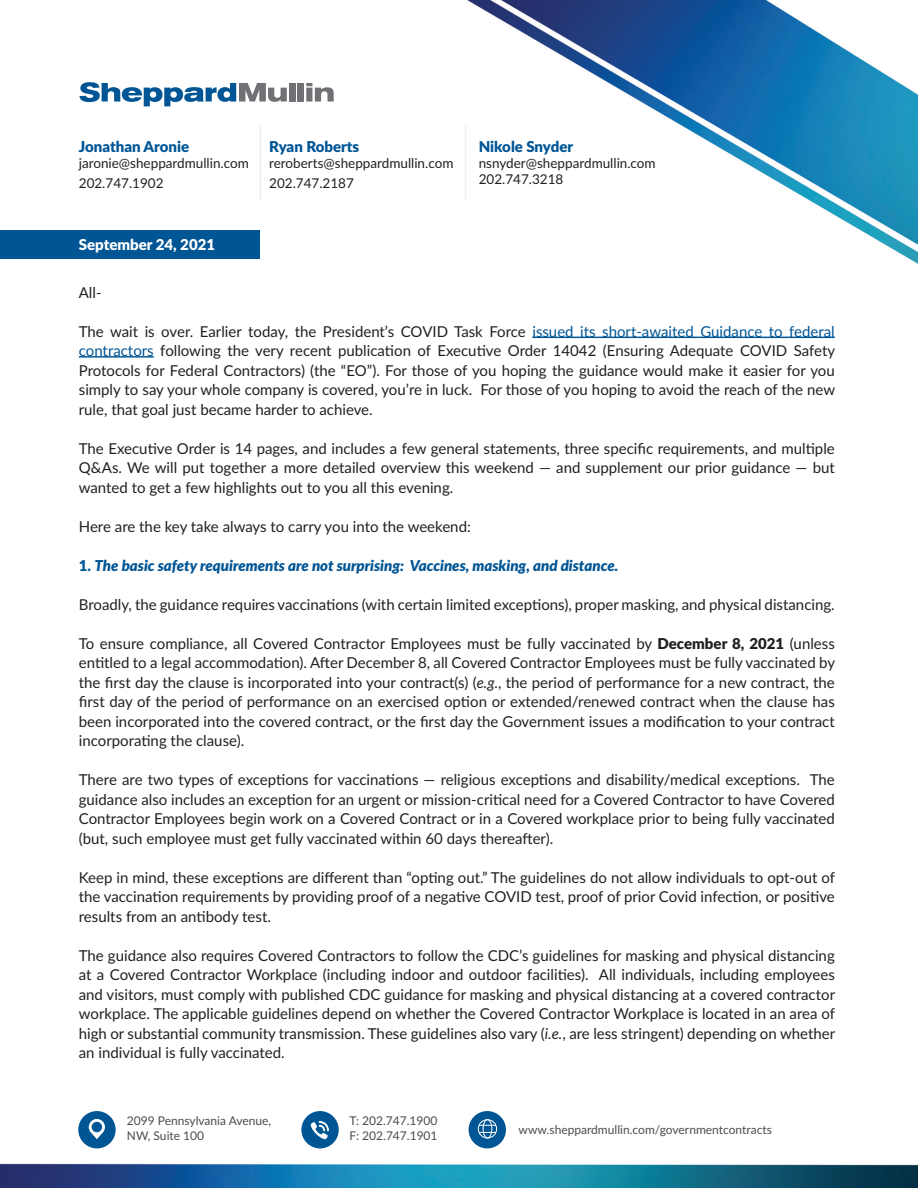
<style>
.page{position:relative;width:918px;height:1188px;background:#fff}
.page>*{position:absolute;margin:0;border:0;box-sizing:border-box;transform-origin:0 0}
.t1{font:15px/19.5px "Lato";color:#231f20;text-align:justify}
.t2{font:italic 900 15px "Lato";color:#005595}
.t3{font:900 15px "Lato";color:#005595}
.t4{font:900 15px "Lato";color:#fff}
.t5{font:13.5px "Lato";color:#231f20}
.t6{font:12px/14.4px "Lato";color:#4b4c4d}
.s1{color:#005595}
.s2{font-style:normal}
.s3{font-weight:900}
.s4{font-style:italic}
</style>
<div class="page">
<img style="left:0;top:0;width:918px;height:1188px">
<svg style="left:79px;top:82px;width:208px;height:24px"></svg>
<div style="left:289px;top:83px;width:6px;height:19px;background:#717074"></div>
<div style="left:298px;top:83px;width:6px;height:19px;background:#717074"></div>
<svg style="left:306px;top:83px;width:28px;height:19px"></svg>
<hr style="left:532px;top:337px;width:303px;height:1px;background:#005595">
<hr style="left:79px;top:356px;width:75px;height:2px;background:#005595">
<hr style="left:260px;top:126px;width:1px;height:75px;background:#edf1f6">
<div style="left:78px;top:1111px;width:38px;height:37px;background:#005595;border-radius:50%"></div>
<svg style="left:89px;top:1119px;width:16px;height:20px"></svg>
<div style="left:301px;top:1111px;width:38px;height:37px;background:#005595;border-radius:50%"></div>
<svg style="left:310px;top:1121px;width:19px;height:19px"></svg>
<div style="left:469px;top:1111px;width:37px;height:37px;background:#005595;border-radius:50%"></div>
<div style="left:478px;top:1119px;width:19px;height:19px;border:1px solid #fff;border-radius:50%"></div>
<div style="left:483px;top:1119px;width:9px;height:19px;border:1px solid #fff;border-radius:50%"></div>
<svg style="left:479px;top:1125px;width:17px;height:1px"></svg>
<svg style="left:479px;top:1132px;width:17px;height:1px"></svg>
<hr style="left:465px;top:126px;width:1px;height:75px;background:#edf1f6">
<div style="left:0;top:230px;width:260px;height:29px;background:#005595"></div>
<p class="t3" style="left:79px;top:135px;width:112px">Jonathan Aronie</p>
<p class="t5" style="left:79px;top:154px;width:172px">jaronie@sheppardmullin.com</p>
<p class="t5" style="left:79px;top:173px;width:86px">202.747.1902</p>
<p class="t4" style="left:79px;top:233px;width:138px">September 24, 2021</p>
<p class="t3" style="left:269px;top:135px;width:92px">Ryan Roberts</p>
<p class="t5" style="left:269px;top:154px;width:186px">reroberts@sheppardmullin.com</p>
<p class="t5" style="left:269px;top:173px;width:86px">202.747.2187</p>
<p class="t3" style="left:479px;top:135px;width:96px">Nikole Snyder</p>
<p class="t5" style="left:479px;top:154px;width:179px">nsnyder@sheppardmullin.com</p>
<p class="t5" style="left:479px;top:170px;width:86px">202.747.3218</p>
<p class="t1" style="left:79px;top:282px;width:24px">All-</p>
<p class="t1" style="left:79px;top:321px;width:758px">The wait is over. Earlier today, the President’s COVID Task Force <span class="s1">issued its short-awaited Guidance to federal contractors</span> following the very recent publication of Executive Order 14042 (Ensuring Adequate COVID Safety Protocols for Federal Contractors) (the “EO”). For those of you hoping the guidance would make it easier for you simply to say your whole company is covered, you’re in luck. For those of you hoping to avoid the reach of the new rule, that goal just became harder to achieve.</p>
<p class="t1" style="left:79px;top:438px;width:757px">The Executive Order is 14 pages, and includes a few general statements, three specific requirements, and multiple Q&amp;As. We will put together a more detailed overview this weekend — and supplement our prior guidance — but wanted to get a few highlights out to you all this evening.</p>
<p class="t1" style="left:79px;top:516px;width:393px">Here are the key take always to carry you into the weekend:</p>
<p class="t2" style="left:79px;top:554px;width:541px"><span class="s2">1.</span> The basic safety requirements are not surprising: Vaccines, masking, and distance.</p>
<p class="t1" style="left:79px;top:594px;width:757px">Broadly, the guidance requires vaccinations (with certain limited exceptions), proper masking, and physical distancing.</p>
<p class="t1" style="left:79px;top:633px;width:758px">To ensure compliance, all Covered Contractor Employees must be fully vaccinated by <span class="s3">December 8, 2021</span> (unless entitled to a legal accommodation). After December 8, all Covered Contractor Employees must be fully vaccinated by the first day the clause is incorporated into your contract(s) (<span class="s4">e.g.</span>, the period of performance for a new contract, the first day of the period of performance on an exercised option or extended/renewed contract when the clause has been incorporated into the covered contract, or the first day the Government issues a modification to your contract incorporating the clause).</p>
<p class="t1" style="left:79px;top:769px;width:758px">There are two types of exceptions for vaccinations — religious exceptions and disability/medical exceptions. The guidance also includes an exception for an urgent or mission-critical need for a Covered Contractor to have Covered Contractor Employees begin work on a Covered Contract or in a Covered workplace prior to being fully vaccinated (but, such employee must get fully vaccinated within 60 days thereafter).</p>
<p class="t1" style="left:79px;top:867px;width:758px">Keep in mind, these exceptions are different than “opting out.” The guidelines do not allow individuals to opt-out of the vaccination requirements by providing proof of a negative COVID test, proof of prior Covid infection, or positive results from an antibody test.</p>
<p class="t1" style="left:79px;top:945px;width:758px">The guidance also requires Covered Contractors to follow the CDC’s guidelines for masking and physical distancing at a Covered Contractor Workplace (including indoor and outdoor facilities). All individuals, including employees and visitors, must comply with published CDC guidance for masking and physical distancing at a covered contractor workplace. The applicable guidelines depend on whether the Covered Contractor Workplace is located in an area of high or substantial community transmission. These guidelines also vary (<span class="s4">i.e.</span>, are less stringent) depending on whether an individual is fully vaccinated.</p>
<p class="t6" style="left:127px;top:1113px;width:146px">2099 Pennsylvania Avenue,<br>NW, Suite 100</p>
<p class="t6" style="left:350px;top:1113px;width:89px">T: 202.747.1900</p>
<p class="t6" style="left:350px;top:1128px;width:89px">F: 202.747.1901</p>
<p class="t6" style="left:519px;top:1122px;width:255px">www.sheppardmullin.com/governmentcontracts</p>
</div>
